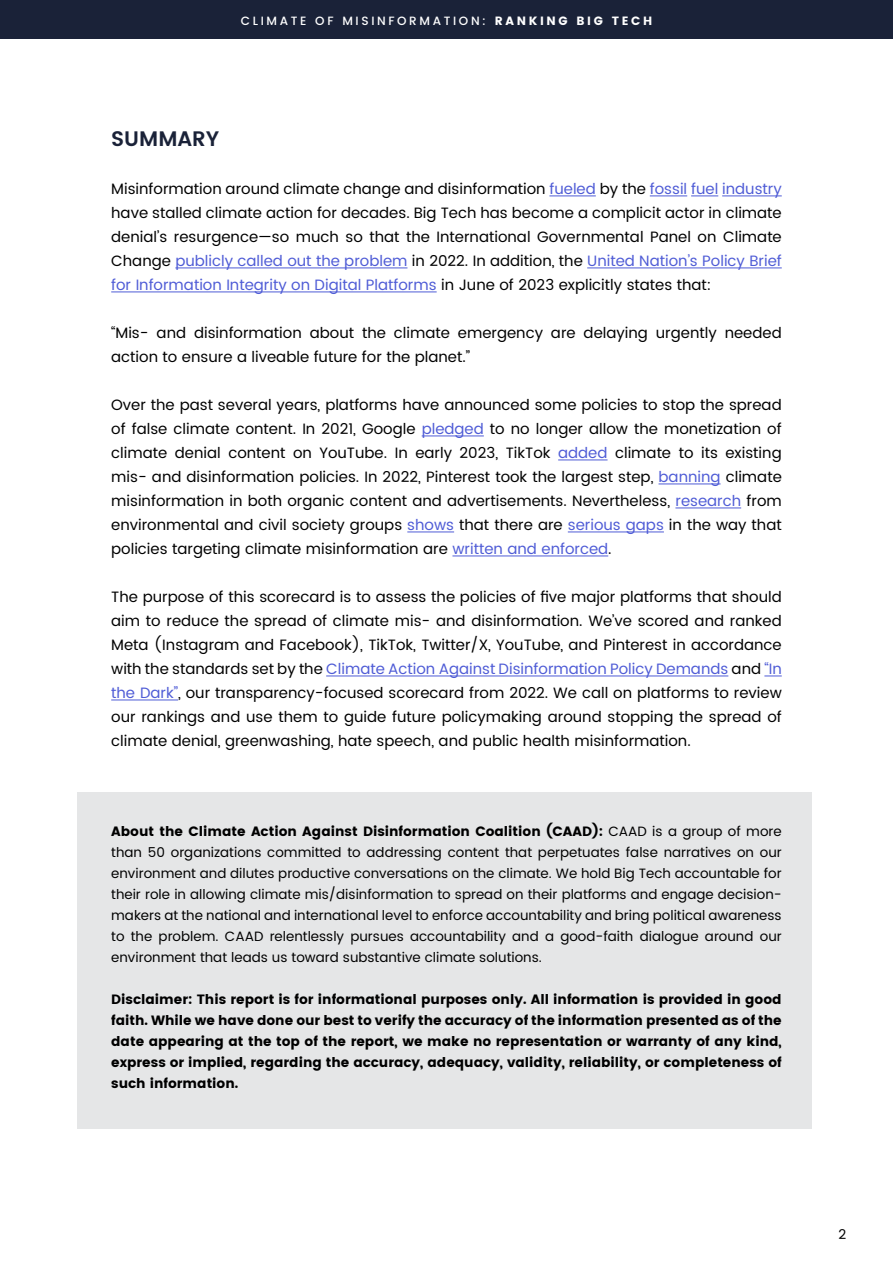
<style>
.page{position:relative;width:893px;height:1263px;background:#fff}
.page>*{position:absolute;margin:0;border:0;box-sizing:border-box;transform-origin:0 0}
.t1{font:600 21px "Poppins";color:#1a2238}
.t2{font:15px/24px "Poppins";color:#000;text-align:justify}
.t3{font:13.5px/21px "Poppins";color:#000;text-align:justify}
.t4{font:700 13.5px/21px "Poppins";color:#000;text-align:justify}
.t5{font:500 12px "Poppins";letter-spacing:.22em;color:#fff}
.s1{font-weight:700}
.s2{color:#4f5cd6}
</style>
<div class="page">
<div style="left:0;top:0;width:893px;height:39px;background:#1a2238"></div>
<div style="left:77px;top:792px;width:734px;height:336px;background:#e5e6e7"></div>
<hr style="left:549px;top:196px;width:47px;height:1px;background:#4f5cd6">
<hr style="left:650px;top:196px;width:37px;height:1px;background:#4f5cd6">
<svg style="left:691px;top:196px;width:27px;height:1px"></svg>
<hr style="left:722px;top:196px;width:60px;height:1px;background:#4f5cd6">
<hr style="left:175px;top:268px;width:232px;height:1px;background:#4f5cd6">
<hr style="left:587px;top:268px;width:195px;height:1px;background:#4f5cd6">
<hr style="left:111px;top:292px;width:326px;height:1px;background:#4f5cd6">
<hr style="left:422px;top:436px;width:62px;height:1px;background:#4f5cd6">
<hr style="left:558px;top:460px;width:49px;height:1px;background:#4f5cd6">
<hr style="left:658px;top:484px;width:63px;height:1px;background:#4f5cd6">
<hr style="left:675px;top:508px;width:66px;height:1px;background:#4f5cd6">
<hr style="left:407px;top:532px;width:47px;height:1px;background:#4f5cd6">
<hr style="left:568px;top:532px;width:96px;height:1px;background:#4f5cd6">
<hr style="left:452px;top:556px;width:156px;height:1px;background:#4f5cd6">
<hr style="left:326px;top:676px;width:402px;height:1px;background:#4f5cd6">
<svg style="left:764px;top:676px;width:18px;height:1px"></svg>
<hr style="left:111px;top:700px;width:67px;height:1px;background:#4f5cd6">
<p class="t5" style="left:241px;top:14px;width:413px">CLIMATE OF MISINFORMATION: <span class="s1">RANKING BIG TECH</span></p>
<h1 class="t1" style="left:111px;top:125px;width:110px">SUMMARY</h1>
<p class="t2" style="left:111px;top:177px;width:672px">Misinformation around climate change and disinformation <span class="s2">fueled</span> by the <span class="s2">fossil fuel industry </span>have stalled climate action for decades. Big Tech has become a complicit actor in climate denial’s resurgence—so much so that the International Governmental Panel on Climate Change <span class="s2">publicly called out the problem</span> in 2022. In addition, the <span class="s2">United Nation’s Policy Brief for Information Integrity on Digital Platforms</span> in June of 2023 explicitly states that:</p>
<p class="t2" style="left:111px;top:321px;width:672px">“Mis- and disinformation about the climate emergency are delaying urgently needed action to ensure a liveable future for the planet.”</p>
<p class="t2" style="left:111px;top:393px;width:672px">Over the past several years, platforms have announced some policies to stop the spread of false climate content. In 2021, Google <span class="s2">pledged</span> to no longer allow the monetization of climate denial content on YouTube. In early 2023, TikTok <span class="s2">added</span> climate to its existing mis- and disinformation policies. In 2022, Pinterest took the largest step, <span class="s2">banning</span> climate misinformation in both organic content and advertisements. Nevertheless, <span class="s2">research</span> from environmental and civil society groups <span class="s2">shows</span> that there are <span class="s2">serious gaps</span> in the way that policies targeting climate misinformation are <span class="s2">written and enforced</span>.</p>
<p class="t2" style="left:111px;top:585px;width:672px">The purpose of this scorecard is to assess the policies of five major platforms that should aim to reduce the spread of climate mis- and disinformation. We’ve scored and ranked Meta (Instagram and Facebook), TikTok, Twitter/X, YouTube, and Pinterest in accordance with the standards set by the <span class="s2">Climate Action Against Disinformation Policy Demands</span> and <span class="s2">“In the Dark”</span>, our transparency-focused scorecard from 2022. We call on platforms to review our rankings and use them to guide future policymaking around stopping the spread of climate denial, greenwashing, hate speech, and public health misinformation.</p>
<p class="t3" style="left:111px;top:821px;width:672px"><span class="s1">About the Climate Action Against Disinformation Coalition (CAAD):</span> CAAD is a group of more than 50 organizations committed to addressing content that perpetuates false narratives on our environment and dilutes productive conversations on the climate. We hold Big Tech accountable for their role in allowing climate mis/disinformation to spread on their platforms and engage decision&shy;makers at the national and international level to enforce accountability and bring political awareness to the problem. CAAD relentlessly pursues accountability and a good-faith dialogue around our environment that leads us toward substantive climate solutions.</p>
<p class="t4" style="left:111px;top:989px;width:672px">Disclaimer: This report is for informational purposes only. All information is provided in good faith. While we have done our best to verify the accuracy of the information presented as of the date appearing at the top of the report, we make no representation or warranty of any kind, express or implied, regarding the accuracy, adequacy, validity, reliability, or completeness of such information.</p>
<p class="t3" style="left:839px;top:1224px;width:9px">2</p>
</div>
